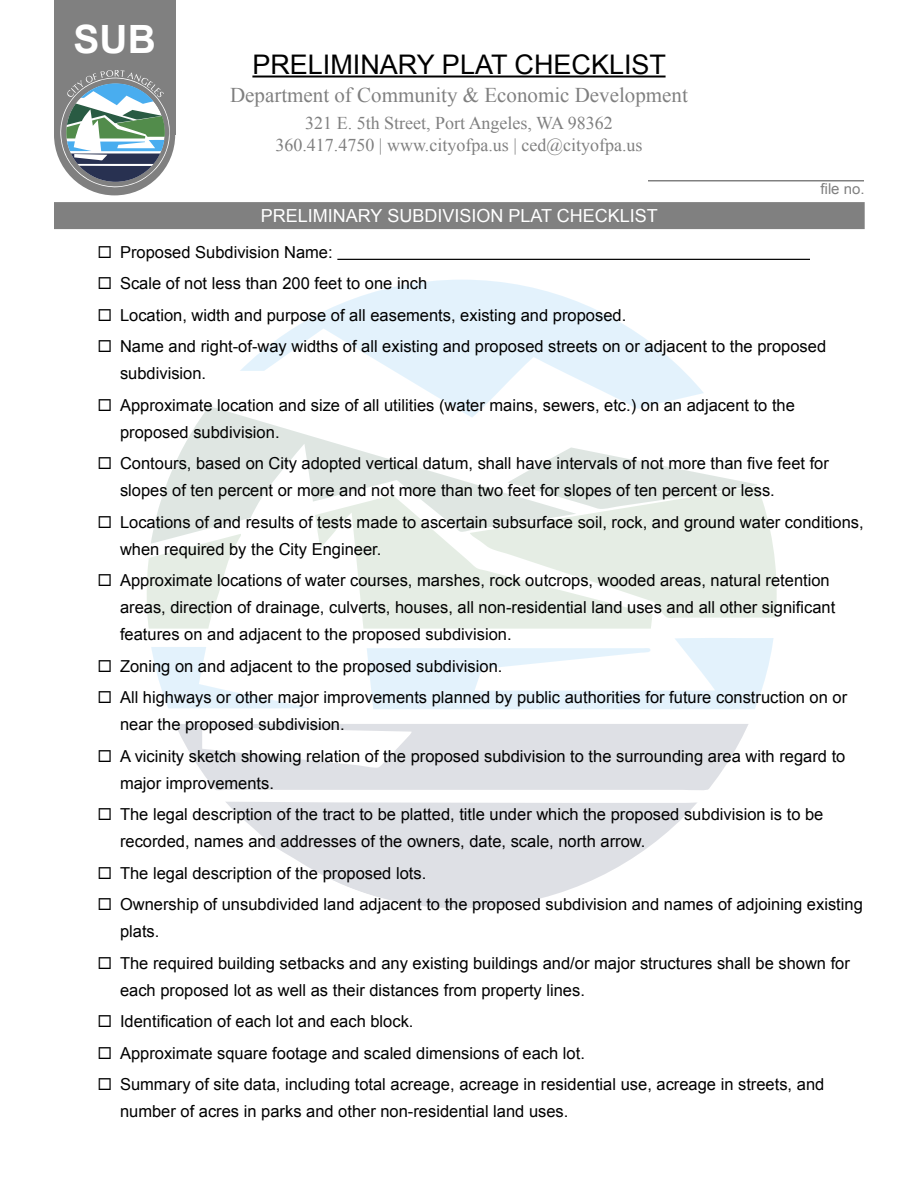
<style>
.page{position:relative;width:918px;height:1188px;background:#fff}
.page>*{position:absolute;margin:0;border:0;box-sizing:border-box;transform-origin:0 0}
.t1{font:700 39px "Arial";color:#fff}
.t2{font:27px "Arial";color:#000}
.t3{font:21px "Times New Roman";color:#808080}
.t4{font:18px/21.6px "Times New Roman";color:#808080;text-align:center}
.t5{font:18px "Arial";color:#fff}
.t6{font:16.5px/31.5px "Arial";color:#000}
.t7{font:15px "Arial";color:#808080}
.s1{font-size:14.4px}
</style>
<div class="page">
<div style="left:54px;top:74px;width:121px;height:121px;background:#808080;border-radius:50%"></div>
<div style="left:54px;top:0;width:121px;height:135px;background:#808080"></div>
<svg style="left:60px;top:70px;width:110px;height:118px"></svg>
<svg style="left:240px;top:280px;width:464px;height:129px;fill:#e3f2fc"></svg>
<svg style="left:320px;top:544px;width:332px;height:85px;fill:#e5ede4"></svg>
<svg style="left:147px;top:544px;width:89px;height:85px"></svg>
<svg style="left:367px;top:638px;width:407px;height:71px"></svg>
<svg style="left:151px;top:647px;width:158px;height:62px"></svg>
<svg style="left:151px;top:405px;width:425px;height:139px"></svg>
<svg style="left:470px;top:447px;width:307px;height:172px"></svg>
<svg style="left:175px;top:724px;width:574px;height:66px"></svg>
<svg style="left:226px;top:802px;width:471px;height:106px;fill:#dee0e5"></svg>
<hr style="left:648px;top:180px;width:216px;height:2px;background:#808080">
<hr style="left:252px;top:76px;width:414px;height:2px;background:#000">
<div style="left:54px;top:202px;width:811px;height:27px;background:#808080"></div>
<hr style="left:337px;top:259px;width:473px;height:1px;background:#000">
<h1 class="t1" style="left:74px;top:13px;width:84px">SUB</h1>
<h2 class="t2" style="left:252px;top:46px;width:415px">PRELIMINARY PLAT CHECKLIST</h2>
<p class="t3" style="left:230px;top:81px;width:459px">Department of Community &amp; Economic Development</p>
<p class="t4" style="left:275px;top:112px;width:369px">321 E. 5th Street, Port Angeles, WA 98362<br>360.417.4750 | www.cityofpa.us | ced@cityofpa.us</p>
<p class="t7" style="left:820px;top:179px;width:46px">file <span class="s1">no.</span></p>
<p class="t5" style="left:261px;top:203px;width:398px">PRELIMINARY SUBDIVISION PLAT CHECKLIST</p>
<p class="t6" style="left:120px;top:236px;width:708px">Proposed Subdivision Name:<br>Scale of not less than 200 feet to one inch<br>Location, width and purpose of all easements, existing and proposed.<br>Name and right-of-way widths of all existing and proposed streets on or adjacent to the proposed</p>
<p class="t6" style="left:120px;top:358px;width:676px">subdivision.<br>Approximate location and size of all utilities (water mains, sewers, etc.) on an adjacent to the</p>
<p class="t6" style="left:120px;top:416px;width:710px">proposed subdivision.<br>Contours, based on City adopted vertical datum, shall have intervals of not more than five feet for</p>
<p class="t6" style="left:120px;top:475px;width:745px">slopes of ten percent or more and not more than two feet for slopes of ten percent or less.<br>Locations of and results of tests made to ascertain subsurface soil, rock, and ground water conditions,</p>
<p class="t6" style="left:120px;top:533px;width:711px">when required by the City Engineer.<br>Approximate locations of water courses, marshes, rock outcrops, wooded areas, natural retention</p>
<p class="t6" style="left:120px;top:594px;width:717px;line-height:27px">areas, direction of drainage, culverts, houses, all non-residential land uses and all other significant features on and adjacent to the proposed subdivision.</p>
<p class="t6" style="left:120px;top:650px;width:729px">Zoning on and adjacent to the proposed subdivision.<br>All highways or other major improvements planned by public authorities for future construction on or</p>
<p class="t6" style="left:120px;top:709px;width:727px">near the proposed subdivision.<br>A vicinity sketch showing relation of the proposed subdivision to the surrounding area with regard to</p>
<p class="t6" style="left:120px;top:767px;width:705px">major improvements.<br>The legal description of the tract to be platted, title under which the proposed subdivision is to be</p>
<p class="t6" style="left:120px;top:826px;width:744px">recorded, names and addresses of the owners, date, scale, north arrow.<br>The legal description of the proposed lots.<br>Ownership of unsubdivided land adjacent to the proposed subdivision and names of adjoining existing</p>
<p class="t6" style="left:120px;top:916px;width:731px">plats.<br>The required building setbacks and any existing buildings and/or major structures shall be shown for</p>
<p class="t6" style="left:120px;top:974px;width:706px">each proposed lot as well as their distances from property lines.<br>Identification of each lot and each block.<br>Approximate square footage and scaled dimensions of each lot.<br>Summary of site data, including total acreage, acreage in residential use, acreage in streets, and</p>
<p class="t6" style="left:120px;top:1096px;width:450px">number of acres in parks and other non-residential land uses.</p>
</div>
